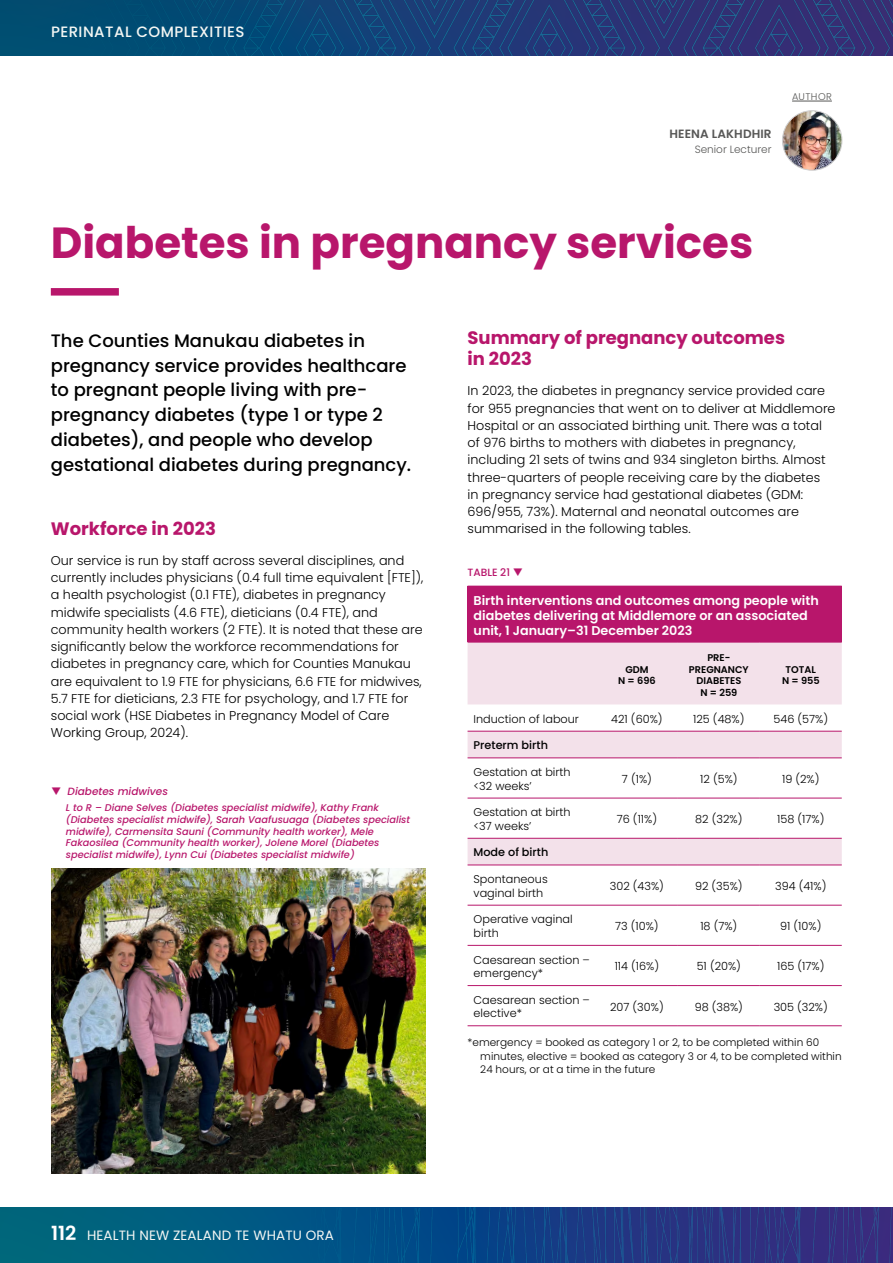
<style>
.page{position:relative;width:893px;height:1263px;background:#fff}
.page>*{position:absolute;margin:0;border:0;box-sizing:border-box;transform-origin:0 0}
.t1{font:700 43.5px "Poppins";color:#b8166b}
.t2{font:500 18px/24.8px "Poppins";color:#000}
.t3{font:700 18px/21.6px "Poppins";color:#b8166b}
.t4{font:500 15px "Poppins";letter-spacing:.03em;color:#f5f7f4}
.t5{font:13.5px "Poppins";letter-spacing:.01em;color:#f5f7f4}
.t6{font:300 12.75px/17.2px "Poppins";color:#000}
.t7{font:600 12.75px/15.3px "Poppins";color:#fff}
.t8{font:600 12px "Poppins";letter-spacing:.01em;color:#575756}
.t9{font:300 11.25px/13.5px "Poppins";color:#000}
.t10{font:500 11.25px "Poppins";color:#000}
.t11{font:300 10.5px/13.5px "Poppins";color:#000}
.t12{font:italic 500 10.5px "Poppins";color:#b8166b}
.t13{font:300 10.5px "Poppins";color:#575756}
.t14{font:500 10.5px "Poppins";color:#b8166b}
.t15{font:italic 500 9.75px/11.7px "Poppins";color:#b8166b}
.t16{font:600 9.75px/11.7px "Poppins";color:#000;text-align:center}
.t17{font:300 9.75px "Poppins";letter-spacing:.04em;color:#575756}
.s1{font-weight:600;font-size:19.5px;color:#fff}
</style>
<div class="page">
<hr style="left:792px;top:101px;width:40px;height:1px;background:#575756">
<img style="left:51px;top:868px;width:374px;height:306px">
<img style="left:782px;top:111px;width:60px;height:59px;border-radius:30px">
<div style="left:782px;top:110px;width:60px;height:60px;border:1px solid #d0d0d0;border-radius:50%"></div>
<div style="left:51px;top:288px;width:68px;height:8px;background:#b8166b"></div>
<div style="left:468px;top:586px;width:374px;height:56px;background:#b8166b"></div>
<svg style="left:468px;top:643px;width:374px;height:222px;fill:#f3e1ea"></svg>
<hr style="left:468px;top:642px;width:128px;height:1px;background:#b8166b">
<hr style="left:596px;top:642px;width:82px;height:1px;background:#b8166b">
<hr style="left:678px;top:642px;width:82px;height:1px;background:#b8166b">
<hr style="left:760px;top:642px;width:82px;height:1px;background:#b8166b">
<hr style="left:468px;top:731px;width:128px;height:1px;background:#b8166b">
<hr style="left:596px;top:731px;width:82px;height:1px;background:#b8166b">
<hr style="left:678px;top:731px;width:82px;height:1px;background:#b8166b">
<hr style="left:760px;top:731px;width:82px;height:1px;background:#b8166b">
<hr style="left:468px;top:758px;width:128px;height:1px;background:#b8166b">
<hr style="left:596px;top:758px;width:82px;height:1px;background:#b8166b">
<hr style="left:678px;top:758px;width:82px;height:1px;background:#b8166b">
<hr style="left:760px;top:758px;width:82px;height:1px;background:#b8166b">
<hr style="left:468px;top:798px;width:128px;height:1px;background:#b8166b">
<hr style="left:596px;top:798px;width:82px;height:1px;background:#b8166b">
<hr style="left:678px;top:798px;width:82px;height:1px;background:#b8166b">
<hr style="left:760px;top:798px;width:82px;height:1px;background:#b8166b">
<hr style="left:468px;top:838px;width:128px;height:1px;background:#b8166b">
<hr style="left:596px;top:838px;width:82px;height:1px;background:#b8166b">
<hr style="left:678px;top:838px;width:82px;height:1px;background:#b8166b">
<hr style="left:760px;top:838px;width:82px;height:1px;background:#b8166b">
<hr style="left:468px;top:865px;width:128px;height:1px;background:#b8166b">
<hr style="left:596px;top:865px;width:82px;height:1px;background:#b8166b">
<hr style="left:678px;top:865px;width:82px;height:1px;background:#b8166b">
<hr style="left:760px;top:865px;width:82px;height:1px;background:#b8166b">
<hr style="left:468px;top:905px;width:128px;height:1px;background:#b8166b">
<hr style="left:596px;top:905px;width:82px;height:1px;background:#b8166b">
<hr style="left:678px;top:905px;width:82px;height:1px;background:#b8166b">
<hr style="left:760px;top:905px;width:82px;height:1px;background:#b8166b">
<hr style="left:468px;top:945px;width:128px;height:1px;background:#b8166b">
<hr style="left:596px;top:945px;width:82px;height:1px;background:#b8166b">
<hr style="left:678px;top:945px;width:82px;height:1px;background:#b8166b">
<hr style="left:760px;top:945px;width:82px;height:1px;background:#b8166b">
<hr style="left:468px;top:985px;width:128px;height:1px;background:#b8166b">
<hr style="left:596px;top:985px;width:82px;height:1px;background:#b8166b">
<hr style="left:678px;top:985px;width:82px;height:1px;background:#b8166b">
<hr style="left:760px;top:985px;width:82px;height:1px;background:#b8166b">
<hr style="left:468px;top:1025px;width:128px;height:1px;background:#b8166b">
<hr style="left:596px;top:1025px;width:82px;height:1px;background:#b8166b">
<hr style="left:678px;top:1025px;width:82px;height:1px;background:#b8166b">
<hr style="left:760px;top:1025px;width:82px;height:1px;background:#b8166b">
<img style="left:0;top:0;width:893px;height:56px">
<svg style="left:0;top:1207px;width:457px;height:56px;background:#00597f"></svg>
<img style="left:457px;top:1207px;width:436px;height:56px">
<img style="left:39px;top:1208px;width:395px;height:55px">
<p class="t4" style="left:51px;top:23px;width:195px">PERINATAL COMPLEXITIES</p>
<p class="t8" style="left:669px;top:127px;width:104px">HEENA LAKHDHIR</p>
<p class="t13" style="left:695px;top:143px;width:78px">Senior Lecturer</p>
<p class="t17" style="left:792px;top:90px;width:41px">AUTHOR</p>
<h1 class="t1" style="left:51px;top:218px;width:704px">Diabetes in pregnancy services</h1>
<h2 class="t2" style="left:51px;top:328px;width:362px">The Counties Manukau diabetes in pregnancy service provides healthcare to pregnant people living with pre&shy;pregnancy diabetes (type 1 or type 2 diabetes), and people who develop gestational diabetes during pregnancy.</h2>
<h2 class="t3" style="left:51px;top:518px;width:167px">Workforce in 2023</h2>
<p class="t6" style="left:51px;top:552px;width:374px">Our service is run by staff across several disciplines, and currently includes physicians (0.4 full time equivalent [FTE]), a health psychologist (0.1 FTE), diabetes in pregnancy midwife specialists (4.6 FTE), dieticians (0.4 FTE), and community health workers (2 FTE). It is noted that these are significantly below the workforce recommendations for diabetes in pregnancy care, which for Counties Manukau are equivalent to 1.9 FTE for physicians, 6.6 FTE for midwives, 5.7 FTE for dieticians, 2.3 FTE for psychology, and 1.7 FTE for social work (HSE Diabetes in Pregnancy Model of Care Working Group, 2024).</p>
<p class="t12" style="left:51px;top:785px;width:119px">❑ Diabetes midwives</p>
<p class="t15" style="left:66px;top:802px;width:346px">L to R – Diane Selves (Diabetes specialist midwife), Kathy Frank (Diabetes specialist midwife), Sarah Vaafusuaga (Diabetes specialist midwife), Carmensita Sauni (Community health worker), Mele Fakaosilea (Community health worker), Jolene Morel (Diabetes specialist midwife), Lynn Cui (Diabetes specialist midwife)</p>
<h2 class="t3" style="left:468px;top:327px;width:319px">Summary of pregnancy outcomes in 2023</h2>
<p class="t6" style="left:468px;top:382px;width:369px">In 2023, the diabetes in pregnancy service provided care for 955 pregnancies that went on to deliver at Middlemore Hospital or an associated birthing unit. There was a total of 976 births to mothers with diabetes in pregnancy, including 21 sets of twins and 934 singleton births. Almost three-quarters of people receiving care by the diabetes<br>in pregnancy service had gestational diabetes (GDM:<br>696/955, 73%). Maternal and neonatal outcomes are summarised in the following tables.</p>
<p class="t14" style="left:468px;top:566px;width:13px">Table</p>
<p class="t14" style="left:500px;top:566px;width:24px">21 ❑</p>
<p class="t7" style="left:474px;top:593px;width:347px">Birth interventions and outcomes among people with diabetes delivering at Middlemore or an associated unit, 1 January–31 December 2023</p>
<p class="t16" style="left:618px;top:663px;width:39px">GDM<br>N = 696</p>
<p class="t16" style="left:689px;top:652px;width:61px">PRE-<br>PREGNANCY<br>DIABETES<br>N = 259</p>
<p class="t16" style="left:782px;top:663px;width:39px">TOTAL<br>N = 955</p>
<p class="t9" style="left:474px;top:712px;width:107px">Induction of labour</p>
<p class="t9" style="left:611px;top:712px;width:53px">421 (60%)</p>
<p class="t9" style="left:693px;top:712px;width:53px">125 (48%)</p>
<p class="t9" style="left:773px;top:712px;width:56px">546 (57%)</p>
<p class="t10" style="left:474px;top:739px;width:76px">Preterm birth</p>
<p class="t9" style="left:474px;top:765px;width:99px">Gestation at birth &lt;32 weeks’</p>
<p class="t9" style="left:622px;top:772px;width:31px">7 (1%)</p>
<p class="t9" style="left:700px;top:772px;width:39px">12 (5%)</p>
<p class="t9" style="left:782px;top:772px;width:39px">19 (2%)</p>
<p class="t9" style="left:474px;top:806px;width:99px">Gestation at birth &lt;37 weeks’</p>
<p class="t9" style="left:617px;top:812px;width:42px">76 (11%)</p>
<p class="t9" style="left:695px;top:812px;width:49px">82 (32%)</p>
<p class="t9" style="left:777px;top:812px;width:49px">158 (17%)</p>
<p class="t10" style="left:474px;top:846px;width:76px">Mode of birth</p>
<p class="t9" style="left:474px;top:872px;width:76px">Spontaneous vaginal birth</p>
<p class="t9" style="left:610px;top:879px;width:56px">302 (43%)</p>
<p class="t9" style="left:695px;top:879px;width:49px">92 (35%)</p>
<p class="t9" style="left:775px;top:879px;width:53px">394 (41%)</p>
<p class="t9" style="left:474px;top:913px;width:101px">Operative vaginal birth</p>
<p class="t9" style="left:615px;top:919px;width:45px">73 (10%)</p>
<p class="t9" style="left:700px;top:919px;width:39px">18 (7%)</p>
<p class="t9" style="left:780px;top:919px;width:43px">91 (10%)</p>
<p class="t9" style="left:474px;top:953px;width:118px">Caesarean section – emergency*</p>
<p class="t9" style="left:615px;top:960px;width:46px">114 (16%)</p>
<p class="t9" style="left:697px;top:960px;width:46px">51 (20%)</p>
<p class="t9" style="left:777px;top:960px;width:49px">165 (17%)</p>
<p class="t9" style="left:474px;top:993px;width:118px">Caesarean section – elective*</p>
<p class="t9" style="left:610px;top:1000px;width:55px">207 (30%)</p>
<p class="t9" style="left:695px;top:1000px;width:50px">98 (38%)</p>
<p class="t9" style="left:774px;top:1000px;width:56px">305 (32%)</p>
<p class="t11" style="left:480px;top:1036px;width:363px;text-indent:-13px">*emergency = booked as category 1 or 2, to be completed within 60 minutes, elective = booked as category 3 or 4, to be completed within<br>24 hours, or at a time in the future</p>
<p class="t5" style="left:51px;top:1228px;width:284px"><span class="s1">112</span> HEALTH NEW ZEALAND TE WHATU ORA</p>
</div>
